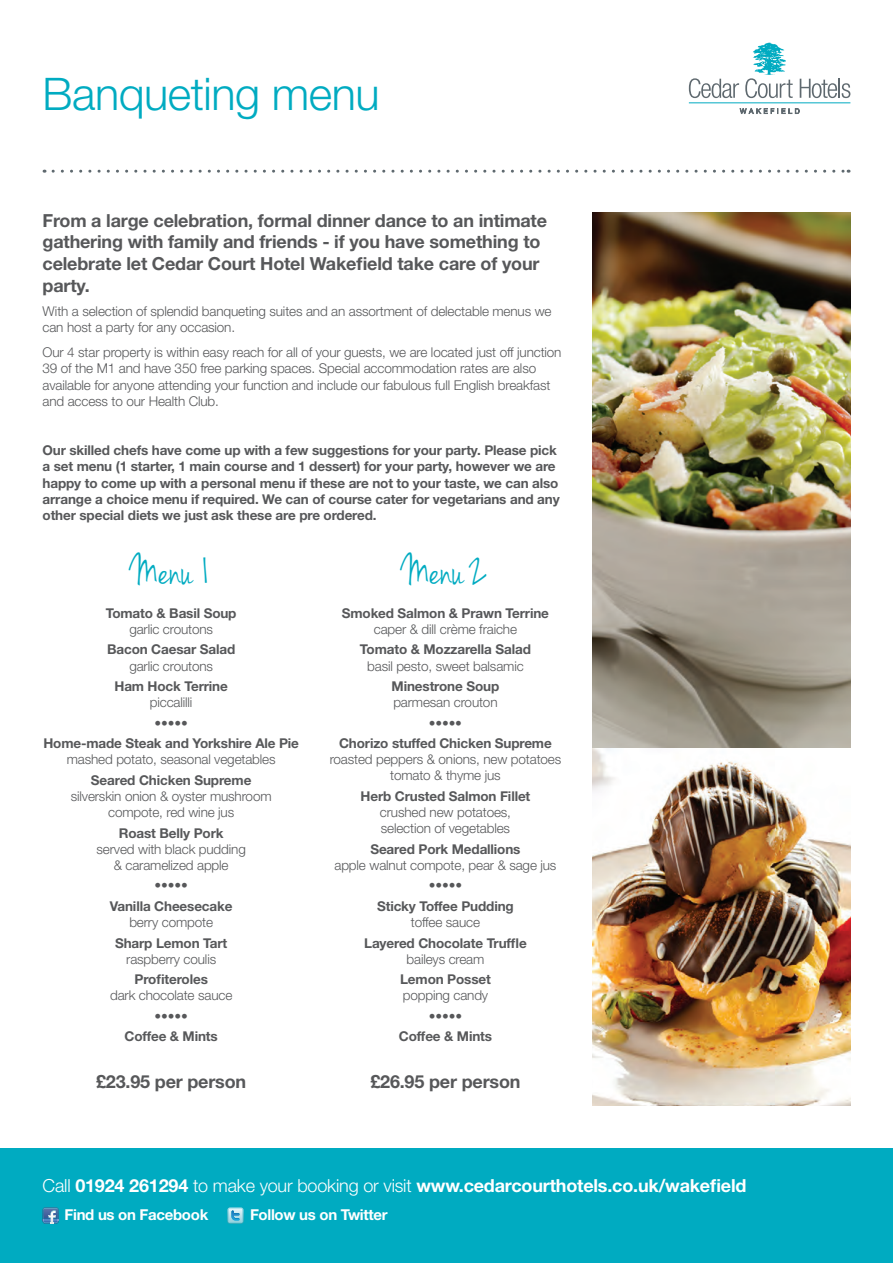
<style>
.page{position:relative;width:893px;height:1263px;background:#fff}
.page>*{position:absolute;margin:0;border:0;box-sizing:border-box;transform-origin:0 0}
.t1{font:300 45px "Helvetica Neue LT";letter-spacing:-.01em;color:#00abc1}
.t2{font:45px "Jenna Sue";letter-spacing:-.01em;color:#00abc1}
.t3{font:700 27px "Helvetica Neue LT";letter-spacing:-.01em;color:#fff}
.t4{font:700 18px/21.6px "Helvetica Neue LT";letter-spacing:-.01em;color:#57585a}
.t5{font:700 18px "Helvetica Neue LT";letter-spacing:-.01em;color:#fff}
.t6{font:700 15px "Helvetica Neue LT";letter-spacing:-.02em;color:#fff}
.t7{font:300 13.5px/16.2px "Helvetica Neue LT";letter-spacing:-.01em;color:#57585a}
.t8{font:700 13.5px/16.2px "Helvetica Neue LT";letter-spacing:-.01em;color:#57585a}
.s1{font-weight:300}
</style>
<div class="page">
<svg style="left:53px;top:170px;width:796px;height:3px"></svg>
<div style="left:0;top:1148px;width:893px;height:115px;background:#00abc1"></div>
<svg style="left:43px;top:1207px;width:16px;height:17px"></svg>
<img style="left:43px;top:1208px;width:15px;height:3px">
<svg style="left:227px;top:1207px;width:17px;height:17px"></svg>
<img style="left:592px;top:213px;width:258px;height:535px">
<img style="left:592px;top:748px;width:258px;height:358px">
<hr style="left:689px;top:102px;width:161px;height:1px;background:#00abc1">
<svg style="left:689px;top:78px;width:50px;height:20px"></svg>
<svg style="left:745px;top:42px;width:48px;height:56px"></svg>
<svg style="left:800px;top:79px;width:50px;height:19px"></svg>
<svg style="left:740px;top:108px;width:59px;height:6px"></svg>
<h1 class="t1" style="left:43px;top:67px;width:339px">Banqueting menu</h1>
<h3 class="t4" style="left:43px;top:209px;width:506px">From a large celebration, formal dinner dance to an intimate gathering with family and friends - if you have something to celebrate let Cedar Court Hotel Wakefield take care of your party.</h3>
<p class="t7" style="left:43px;top:303px;width:511px">With a selection of splendid banqueting suites and an assortment of delectable menus we can host a party for any occasion.</p>
<p class="t7" style="left:43px;top:344px;width:520px">Our 4 star property is within easy reach for all of your guests, we are located just off junction 39 of the M1 and have 350 free parking spaces. Special accommodation rates are also available for anyone attending your function and include our fabulous full English breakfast and access to our Health Club.</p>
<p class="t8" style="left:43px;top:442px;width:519px">Our skilled chefs have come up with a few suggestions for your party. Please pick a set menu (1 starter, 1 main course and 1 dessert) for your party, however we are happy to come up with a personal menu if these are not to your taste, we can also arrange a choice menu if required. We can of course cater for vegetarians and any other special diets we just ask these are pre ordered.</p>
<h1 class="t2" style="left:131px;top:545px;width:82px">Menu 1</h1>
<p class="t8" style="left:106px;top:604px;width:132px">Tomato &amp; Basil Soup</p>
<p class="t7" style="left:129px;top:621px;width:85px">garlic croutons</p>
<p class="t8" style="left:107px;top:641px;width:130px">Bacon Caesar Salad</p>
<p class="t7" style="left:129px;top:657px;width:85px">garlic croutons</p>
<p class="t8" style="left:114px;top:678px;width:115px">Ham Hock Terrine</p>
<p class="t7" style="left:150px;top:694px;width:44px">piccalilli</p>
<p class="t7" style="left:155px;top:714px;width:35px">•••••</p>
<p class="t8" style="left:43px;top:735px;width:257px">Home-made Steak and Yorkshire Ale Pie</p>
<p class="t7" style="left:67px;top:751px;width:210px">mashed potato, seasonal vegetables</p>
<p class="t8" style="left:91px;top:771px;width:162px">Seared Chicken Supreme</p>
<p class="t7" style="left:71px;top:788px;width:202px;text-align:center">silverskin onion &amp; oyster mushroom compote, red wine jus</p>
<p class="t8" style="left:119px;top:824px;width:106px">Roast Belly Pork</p>
<p class="t7" style="left:97px;top:841px;width:151px;text-align:center">served with black pudding &amp; caramelized apple</p>
<p class="t7" style="left:155px;top:877px;width:35px">•••••</p>
<p class="t8" style="left:110px;top:898px;width:124px">Vanilla Cheesecake</p>
<p class="t7" style="left:129px;top:914px;width:85px">berry compote</p>
<p class="t8" style="left:115px;top:934px;width:114px">Sharp Lemon Tart</p>
<p class="t7" style="left:126px;top:951px;width:91px">raspberry coulis</p>
<p class="t8" style="left:135px;top:971px;width:75px">Profiteroles</p>
<p class="t7" style="left:110px;top:987px;width:124px">dark chocolate sauce</p>
<p class="t7" style="left:155px;top:1008px;width:35px">•••••</p>
<p class="t8" style="left:125px;top:1028px;width:95px">Coffee &amp; Mints</p>
<h3 class="t4" style="left:96px;top:1070px;width:152px">£23.95 per person</h3>
<h1 class="t2" style="left:402px;top:545px;width:88px">Menu 2</h1>
<p class="t8" style="left:342px;top:604px;width:209px">Smoked Salmon &amp; Prawn Terrine</p>
<p class="t7" style="left:374px;top:621px;width:145px">caper &amp; dill crème fraiche</p>
<p class="t8" style="left:360px;top:641px;width:172px">Tomato &amp; Mozzarella Salad</p>
<p class="t7" style="left:367px;top:657px;width:158px">basil pesto, sweet balsamic</p>
<p class="t8" style="left:392px;top:678px;width:109px">Minestrone Soup</p>
<p class="t7" style="left:393px;top:694px;width:106px">parmesan crouton</p>
<p class="t7" style="left:429px;top:714px;width:35px">•••••</p>
<p class="t8" style="left:339px;top:735px;width:214px">Chorizo stuffed Chicken Supreme</p>
<p class="t7" style="left:330px;top:751px;width:233px;text-align:center">roasted peppers &amp; onions, new potatoes tomato &amp; thyme jus</p>
<p class="t8" style="left:361px;top:788px;width:171px">Herb Crusted Salmon Fillet</p>
<p class="t7" style="left:380px;top:804px;width:133px">crushed new potatoes, selection of vegetables</p>
<p class="t8" style="left:370px;top:841px;width:152px">Seared Pork Medallions</p>
<p class="t7" style="left:335px;top:857px;width:223px">apple walnut compote, pear &amp; sage jus</p>
<p class="t7" style="left:429px;top:877px;width:35px">•••••</p>
<p class="t8" style="left:377px;top:898px;width:138px">Sticky Toffee Pudding</p>
<p class="t7" style="left:411px;top:914px;width:71px">toffee sauce</p>
<p class="t8" style="left:364px;top:934px;width:164px">Layered Chocolate Truffle</p>
<p class="t7" style="left:407px;top:951px;width:79px">baileys cream</p>
<p class="t8" style="left:400px;top:971px;width:92px">Lemon Posset</p>
<p class="t7" style="left:403px;top:987px;width:87px">popping candy</p>
<p class="t7" style="left:429px;top:1008px;width:35px">•••••</p>
<p class="t8" style="left:399px;top:1028px;width:95px">Coffee &amp; Mints</p>
<h3 class="t4" style="left:370px;top:1070px;width:152px">£26.95 per person</h3>
<h3 class="t5" style="left:43px;top:1174px;width:706px"><span class="s1">Call</span> 01924 261294 <span class="s1">to make your booking or visit</span> www.cedarcourthotels.co.uk/wakefield</h3>
<p class="t6" style="left:65px;top:1206px;width:145px">Find us on Facebook</p>
<p class="t6" style="left:250px;top:1206px;width:139px">Follow us on Twitter</p>
<h2 class="t3" style="left:265px;top:1178px;width:365px">www.cedarcourthotels.co.uk</h2>
</div>
